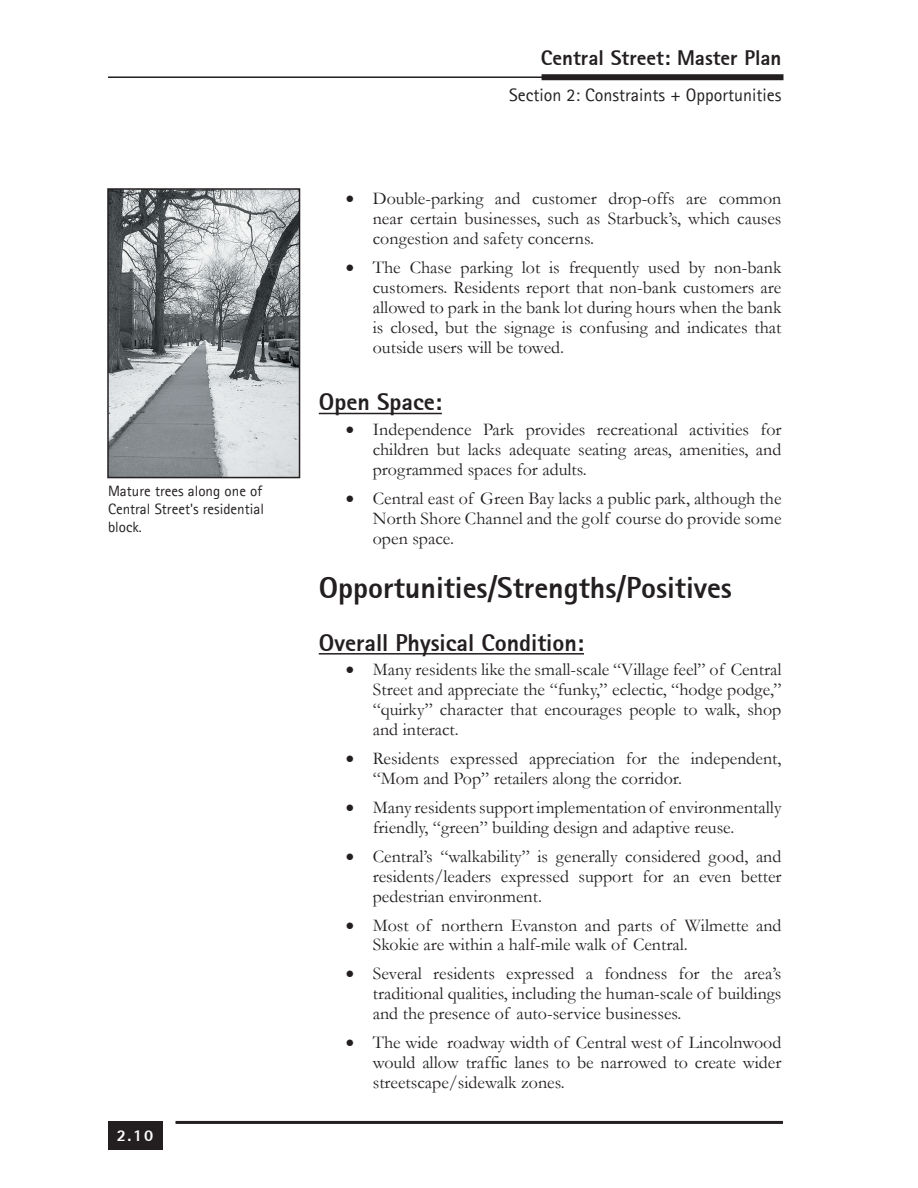
<style>
.page{position:relative;width:918px;height:1188px;background:#fff}
.page>*{position:absolute;margin:0;border:0;box-sizing:border-box;transform-origin:0 0}
.t1{font:800 30px "Agfa Rotis Sans Serif";color:#231f20}
.t2{font:800 24px "Agfa Rotis Sans Serif";color:#231f20}
.t3{font:800 21px "Agfa Rotis Sans Serif";color:#231f20}
.t4{font:18px/20px "Garamond";color:#231f20;text-align:justify}
.t5{font:18px "Agfa Rotis Sans Serif";color:#231f20}
.t6{font:800 16.5px "Agfa Rotis Sans Serif";color:#fff}
.t7{font:15px/18px "Agfa Rotis Sans Serif";color:#231f20;text-align:justify}
</style>
<div class="page">
<hr style="left:108px;top:76px;width:636px;height:2px;background:#231f20">
<div style="left:542px;top:74px;width:241px;height:6px;background:#231f20"></div>
<hr style="left:176px;top:1121px;width:607px;height:3px;background:#231f20">
<div style="left:108px;top:1121px;width:54px;height:28px;background:#231f20"></div>
<hr style="left:319px;top:413px;width:123px;height:1px;background:#231f20">
<hr style="left:319px;top:653px;width:265px;height:2px;background:#231f20">
<img style="left:110px;top:191px;width:187px;height:284px">
<div style="left:107px;top:188px;width:193px;height:290px;border:2px solid #231f20"></div>
<p class="t7" style="left:108px;top:482px;width:157px">Mature trees along one of Central Street's residential block.</p>
<p class="t6" style="left:117px;top:1125px;width:38px">2.10</p>
<p class="t3" style="left:541px;top:44px;width:242px">Central Street: Master Plan</p>
<p class="t5" style="left:509px;top:84px;width:274px">Section 2: Constraints + Opportunities</p>
<p class="t4" style="left:373px;top:188px;width:410px;text-indent:-27px">• Double-parking and customer drop-offs are common near certain businesses, such as Starbuck’s, which causes congestion and safety concerns.</p>
<p class="t4" style="left:373px;top:257px;width:410px;text-indent:-27px">• The Chase parking lot is frequently used by non-bank customers. Residents report that non-bank customers are allowed to park in the bank lot during hours when the bank is closed, but the signage is confusing and indicates that outside users will be towed.</p>
<h2 class="t2" style="left:319px;top:387px;width:125px">Open Space:</h2>
<p class="t4" style="left:373px;top:419px;width:410px;text-indent:-27px">• Independence Park provides recreational activities for children but lacks adequate seating areas, amenities, and programmed spaces for adults.</p>
<p class="t4" style="left:373px;top:488px;width:410px;text-indent:-27px">• Central east of Green Bay lacks a public park, although the North Shore Channel and the golf course do provide some open space.</p>
<h1 class="t1" style="left:319px;top:568px;width:415px">Opportunities/Strengths/Positives</h1>
<h2 class="t2" style="left:319px;top:627px;width:267px">Overall Physical Condition:</h2>
<p class="t4" style="left:373px;top:659px;width:410px;text-indent:-27px">• Many residents like the small-scale “Village feel” of Central Street and appreciate the “funky,” eclectic, “hodge podge,” “quirky” character that encourages people to walk, shop and interact.</p>
<p class="t4" style="left:373px;top:748px;width:410px;text-indent:-27px">• Residents expressed appreciation for the independent, “Mom and Pop” retailers along the corridor.</p>
<p class="t4" style="left:373px;top:797px;width:410px;text-indent:-27px">• Many residents support implementation of environmentally friendly, “green” building design and adaptive reuse.</p>
<p class="t4" style="left:373px;top:846px;width:410px;text-indent:-27px">• Central’s “walkability” is generally considered good, and residents/leaders expressed support for an even better pedestrian environment.</p>
<p class="t4" style="left:373px;top:914px;width:410px;text-indent:-27px">• Most of northern Evanston and parts of Wilmette and<br>Skokie are within a half-mile walk of Central.</p>
<p class="t4" style="left:373px;top:963px;width:410px;text-indent:-27px">• Several residents expressed a fondness for the area’s traditional qualities, including the human-scale of buildings and the presence of auto-service businesses.</p>
<p class="t4" style="left:373px;top:1032px;width:410px;text-indent:-27px">• The wide roadway width of Central west of Lincolnwood would allow traffic lanes to be narrowed to create wider streetscape/sidewalk zones.</p>
</div>
